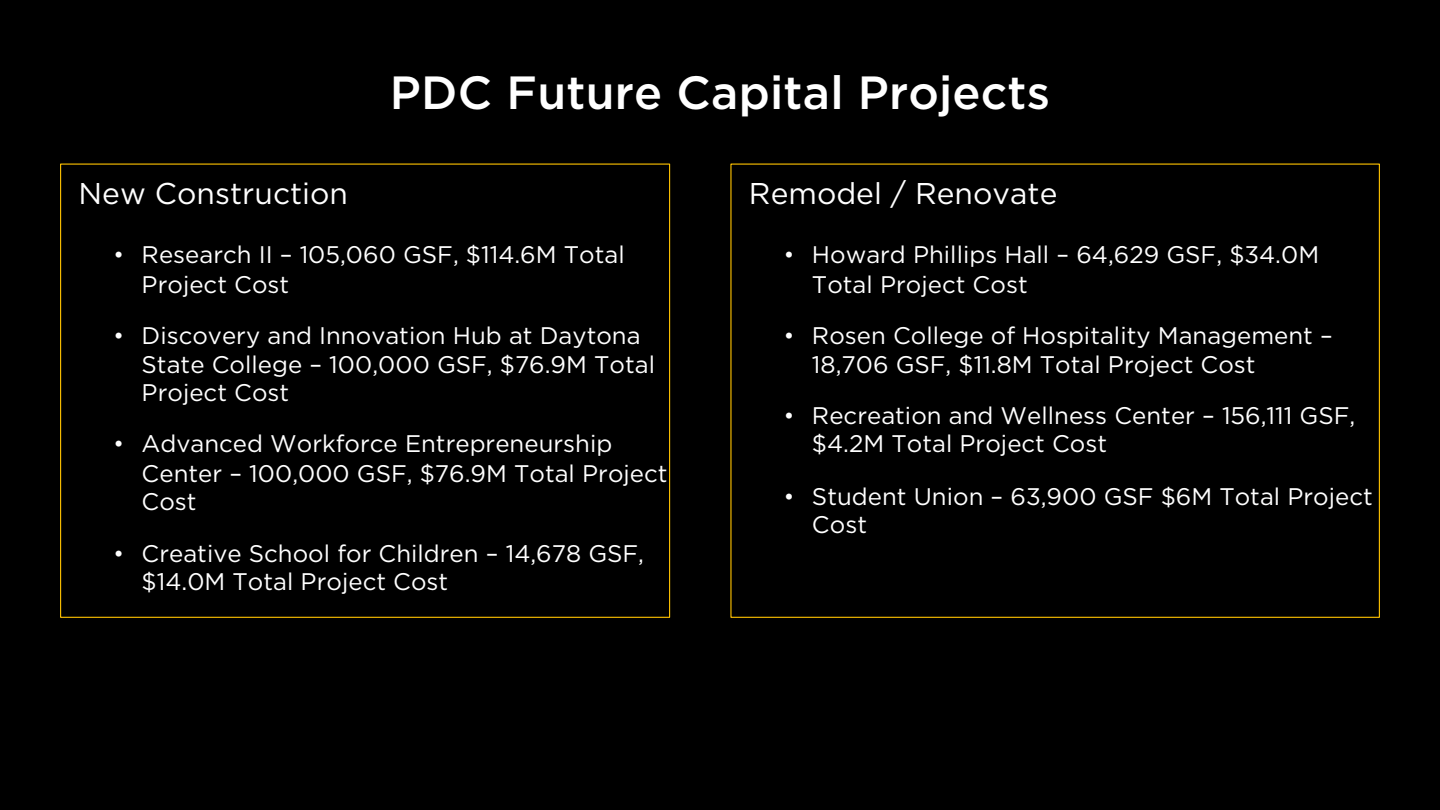
<style>
.page{position:relative;width:1440px;height:810px;background:#000}
.page>*{position:absolute;margin:0;border:0;box-sizing:border-box;transform-origin:0 0}
.t1{font:500 46.5px "Gotham";letter-spacing:.005em;color:#fff}
.t2{font:30px "Gotham";color:#fff}
.t3{font:24px/28.5px "Gotham";color:#fff}
.s1{font-family:"Arial"}
</style>
<div class="page">
<h1 class="t1" style="left:390px;top:65px;width:662px">PDC Future Capital Projects</h1>
<p class="t2" style="left:79px;top:176px;width:271px">New Construction</p>
<p class="t3" style="left:142px;top:240px;width:485px;line-height:29.8px;text-indent:-27px"><span class="s1">•</span> Research II – 105,060 GSF, $114.6M Total<br>Project Cost</p>
<p class="t3" style="left:142px;top:321px;width:515px;text-indent:-27px"><span class="s1">•</span> Discovery and Innovation Hub at Daytona<br>State College – 100,000 GSF, $76.9M Total<br>Project Cost</p>
<p class="t3" style="left:142px;top:429px;width:527px;line-height:29.1px;text-indent:-27px"><span class="s1">•</span> Advanced Workforce Entrepreneurship<br>Center – 100,000 GSF, $76.9M Total Project<br>Cost</p>
<p class="t3" style="left:142px;top:539px;width:504px;text-indent:-27px"><span class="s1">•</span> Creative School for Children – 14,678 GSF, $14.0M Total Project Cost</p>
<p class="t2" style="left:749px;top:176px;width:310px">Remodel / Renovate</p>
<p class="t3" style="left:812px;top:240px;width:509px;line-height:29.8px;text-indent:-27px"><span class="s1">•</span> Howard Phillips Hall – 64,629 GSF, $34.0M<br>Total Project Cost</p>
<p class="t3" style="left:812px;top:321px;width:522px;text-indent:-27px"><span class="s1">•</span> Rosen College of Hospitality Management –<br>18,706 GSF, $11.8M Total Project Cost</p>
<p class="t3" style="left:812px;top:401px;width:545px;text-indent:-27px"><span class="s1">•</span> Recreation and Wellness Center – 156,111 GSF, $4.2M Total Project Cost</p>
<p class="t3" style="left:812px;top:482px;width:562px;text-indent:-27px"><span class="s1">•</span> Student Union – 63,900 GSF $6M Total Project<br>Cost</p>
</div>
